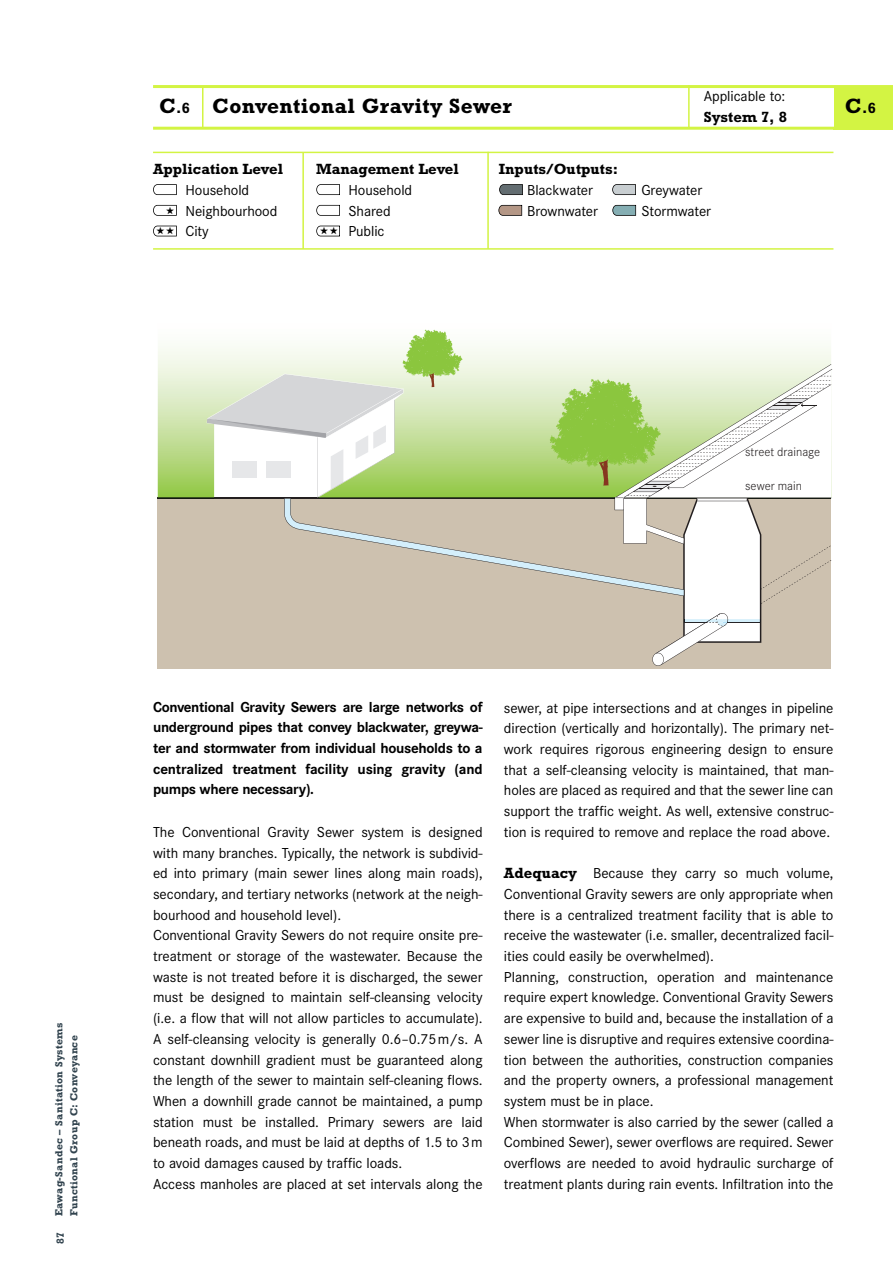
<style>
.page{position:relative;width:893px;height:1263px;background:#fff}
.page>*{position:absolute;margin:0;border:0;box-sizing:border-box;transform-origin:0 0}
.t1{font:700 21px "Rockwell";letter-spacing:.02em;color:#000}
.t2{font:15px/20.7px "Corporate S";letter-spacing:-.005em;color:#000}
.t3{font:700 15px/20.7px "Corporate S";letter-spacing:-.01em;color:#000;text-align:justify}
.t4{font:700 15px/20.7px "Rockwell";color:#000;text-align:center}
.t5{font:300 12px "Corporate SBQ";color:#231f20}
.t6{font:700 10.5px/15px "Rockwell";letter-spacing:.035em;color:#31434e}
.s1{font-family:"Rockwell";font-weight:700}
.s2{font-size:15px}
.s3{font-size:21px}
.s4{font-family:"Corporate S";font-weight:400}
</style>
<div class="page">
<div style="left:833px;top:86px;width:60px;height:43px;background:#d3f443"></div>
<hr style="left:153px;top:248px;width:680px;height:2px;background:#d3f443">
<hr style="left:202px;top:86px;width:1px;height:42px;background:#d3f443">
<hr style="left:153px;top:152px;width:680px;height:1px;background:#d3f443">
<hr style="left:153px;top:127px;width:740px;height:3px;background:#d3f443">
<hr style="left:153px;top:85px;width:740px;height:3px;background:#d3f443">
<svg style="left:158px;top:329px;width:674px;height:337px"></svg>
<hr style="left:688px;top:85px;width:2px;height:43px;background:#d3f443">
<hr style="left:487px;top:152px;width:2px;height:97px;background:#d3f443">
<hr style="left:302px;top:152px;width:2px;height:97px;background:#d3f443">
<svg style="left:153px;top:184px;width:23px;height:11px"></svg>
<svg style="left:316px;top:184px;width:24px;height:11px"></svg>
<svg style="left:316px;top:205px;width:24px;height:11px"></svg>
<svg style="left:498px;top:205px;width:24px;height:11px"></svg>
<svg style="left:499px;top:184px;width:23px;height:11px"></svg>
<svg style="left:612px;top:184px;width:24px;height:11px"></svg>
<svg style="left:612px;top:205px;width:24px;height:11px"></svg>
<svg style="left:153px;top:205px;width:23px;height:11px"></svg>
<svg style="left:153px;top:226px;width:23px;height:10px"></svg>
<svg style="left:316px;top:226px;width:24px;height:10px"></svg>
<p class="t2" style="left:704px;top:85px;width:85px">Applicable to:<br><span class="s1">System 7, 8</span></p>
<p class="t1" style="left:159px;top:99px;width:354px">C<span class="s2">.6</span> Conventional Gravity Sewer</p>
<p class="t4" style="left:845px;top:99px;width:32px"><span class="s3">C</span>.6</p>
<p class="t2" style="left:185px;top:159px;width:99px;text-indent:-32px"><span class="s1">Application Level<br></span>Household<br>Neighbourhood<br>City</p>
<p class="t2" style="left:348px;top:159px;width:112px;text-indent:-32px"><span class="s1">Management Level<br></span>Household<br>Shared<br>Public</p>
<p class="t4" style="left:499px;top:160px;width:121px">Inputs/Outputs:<br><span class="s4">Blackwater</span></p>
<p class="t2" style="left:641px;top:179px;width:62px">Greywater</p>
<p class="t2" style="left:527px;top:200px;width:72px">Brownwater</p>
<p class="t2" style="left:642px;top:200px;width:71px">Stormwater</p>
<p class="t5" style="left:745px;top:446px;width:76px">street drainage</p>
<p class="t5" style="left:745px;top:479px;width:58px">sewer main</p>
<p class="t6" style="left:52px;top:1216px;width:195px;rotate:-90deg">Eawag-Sandec – Sanitation Systems<br>Functional Group C: Conveyance</p>
<p class="t6" style="left:54px;top:1244px;width:13px;rotate:-90deg">87</p>
<p class="t3" style="left:153px;top:696px;width:331px">Conventional Gravity Sewers are large networks of underground pipes that convey blackwater, greywa&shy;ter and stormwater from individual households to a centralized treatment facility using gravity (and pumps where necessary).</p>
<p class="t2" style="left:153px;top:821px;width:331px">The Conventional Gravity Sewer system is designed with many branches. Typically, the network is subdivid&shy;ed into primary (main sewer lines along main roads), secondary, and tertiary networks (network at the neigh&shy;bourhood and household level).<br>Conventional Gravity Sewers do not require onsite pre&shy;treatment or storage of the wastewater. Because the waste is not treated before it is discharged, the sewer must be designed to maintain self-cleansing velocity (i.e. a flow that will not allow particles to accumulate).<br>A self-cleansing velocity is generally 0.6–0.75m/s. A constant downhill gradient must be guaranteed along the length of the sewer to maintain self-cleaning flows.<br>When a downhill grade cannot be maintained, a pump station must be installed. Primary sewers are laid beneath roads, and must be laid at depths of 1.5 to 3m to avoid damages caused by traffic loads.<br>Access manholes are placed at set intervals along the</p>
<p class="t2" style="left:504px;top:697px;width:331px;text-align:justify">sewer, at pipe intersections and at changes in pipeline direction (vertically and horizontally). The primary net&shy;work requires rigorous engineering design to ensure that a self-cleansing velocity is maintained, that man&shy;holes are placed as required and that the sewer line can support the traffic weight. As well, extensive construc&shy;tion is required to remove and replace the road above.</p>
<p class="t2" style="left:504px;top:863px;width:331px"><span class="s1">Adequacy</span> Because they carry so much volume, Conventional Gravity sewers are only appropriate when there is a centralized treatment facility that is able to receive the wastewater (i.e. smaller, decentralized facil&shy;ities could easily be overwhelmed).<br>Planning, construction, operation and maintenance require expert knowledge. Conventional Gravity Sewers are expensive to build and, because the installation of a sewer line is disruptive and requires extensive coordina&shy;tion between the authorities, construction companies and the property owners, a professional management system must be in place.<br>When stormwater is also carried by the sewer (called a Combined Sewer), sewer overflows are required. Sewer overflows are needed to avoid hydraulic surcharge of treatment plants during rain events. Infiltration into the</p>
</div>
